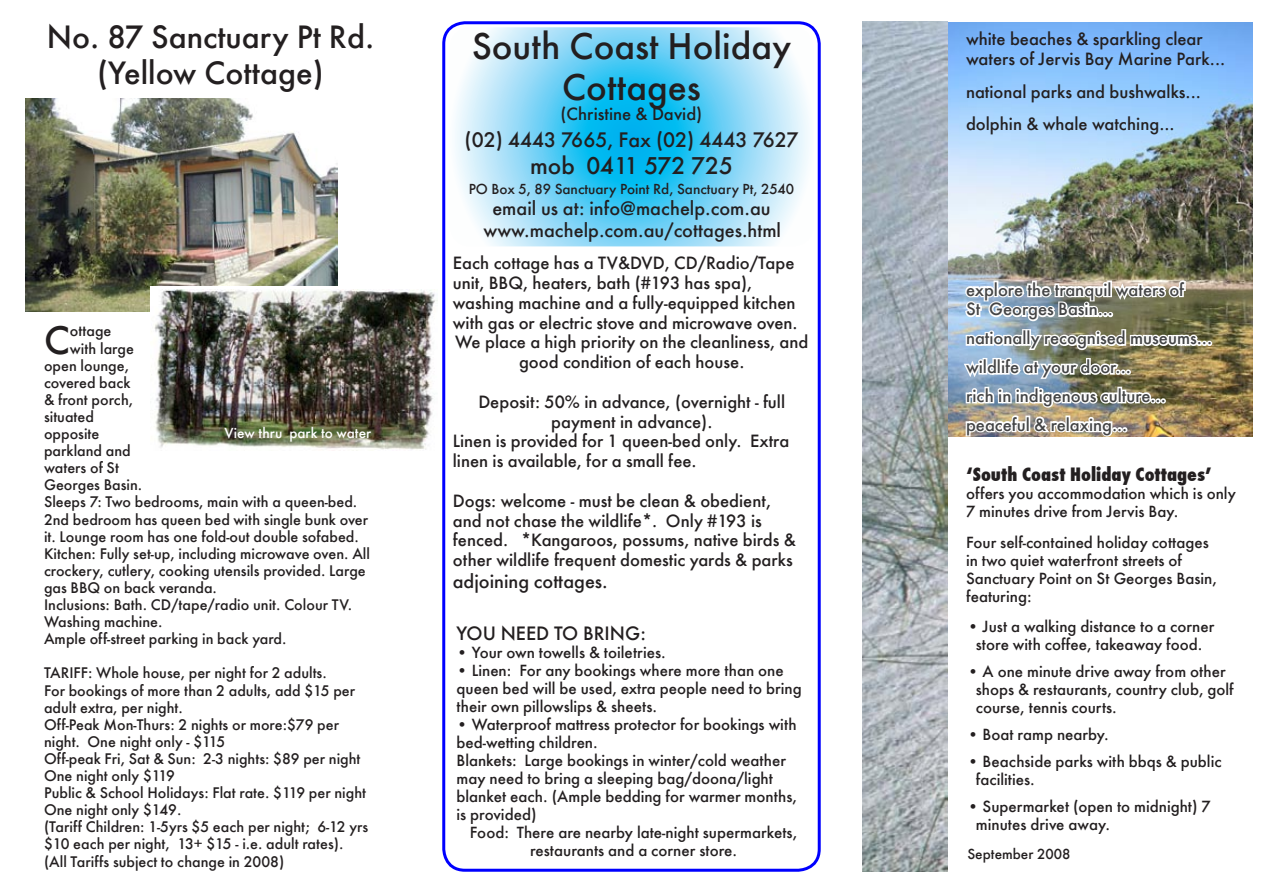
<style>
.page{position:relative;width:1263px;height:893px;background:#fff}
.page>*{position:absolute;margin:0;border:0;box-sizing:border-box;transform-origin:0 0}
.t1{font:500 36.9px "Futura";color:#231f20}
.t2{font:500 34.5px/41.4px "Futura";color:#231f20;text-align:center}
.t3{font:500 30px/36px "Futura";color:#231f20;text-align:center}
.t4{font:500 22.5px "Futura";color:#231f20}
.t5{font:500 19.5px "Futura";color:#231f20}
.t6{font:500 18px/21.6px "Futura";color:#231f20;text-align:center}
.t7{font:800 condensed 18px "Futura";color:#231f20}
.t8{font:500 16.5px/19.8px "Futura";color:#231f20}
.t9{font:500 16.5px/28.8px "Futura";color:#434445}
.t10{font:500 15px/18px "Futura";color:#231f20}
.t11{font:500 14.25px/17.1px "Futura";color:#231f20}
.t12{font:500 13.5px "Futura";color:#231f20}
.t13{font:500 13.5px "Futura";color:#fff}
</style>
<div class="page">
<img style="left:947px;top:23px;width:305px;height:414px">
<svg style="left:442px;top:21px;width:379px;height:849px"></svg>
<img style="left:962px;top:279px;width:253px;height:158px">
<svg style="left:450px;top:27px;width:363px;height:219px;background:#89daf7"></svg>
<img style="left:26px;top:98px;width:312px;height:214px">
<div style="left:150px;top:287px;width:288px;height:167px;background:#fff"></div>
<img style="left:154px;top:290px;width:284px;height:161px">
<img style="left:862px;top:21px;width:85px;height:851px">
<h3 class="t3" style="left:47px;top:18px;width:329px">No. 87 Sanctuary Pt Rd. (Yellow Cottage)</h3>
<h1 class="t1" style="left:44px;top:314px;width:27px">C</h1>
<p class="t11" style="left:70px;top:322px;width:43px">ottage</p>
<p class="t11" style="left:70px;top:339px;width:66px">with large</p>
<p class="t11" style="left:44px;top:357px;width:87px">open lounge,</p>
<p class="t11" style="left:44px;top:374px;width:88px">covered back</p>
<p class="t11" style="left:44px;top:391px;width:91px">&amp; front porch,</p>
<p class="t11" style="left:44px;top:408px;width:51px">situated</p>
<p class="t11" style="left:44px;top:425px;width:57px">opposite</p>
<p class="t11" style="left:44px;top:442px;width:88px">parkland and</p>
<p class="t11" style="left:44px;top:459px;width:77px">waters of St</p>
<p class="t11" style="left:44px;top:476px;width:100px">Georges Basin.</p>
<p class="t11" style="left:44px;top:493px;width:315px">Sleeps 7: Two bedrooms, main with a queen-bed.</p>
<p class="t11" style="left:44px;top:510px;width:326px">2nd bedroom has queen bed with single bunk over</p>
<p class="t11" style="left:44px;top:528px;width:316px">it. Lounge room has one fold-out double sofabed.</p>
<p class="t11" style="left:44px;top:545px;width:327px">Kitchen: Fully set-up, including microwave oven. All</p>
<p class="t11" style="left:44px;top:562px;width:323px">crockery, cutlery, cooking utensils provided. Large</p>
<p class="t11" style="left:44px;top:579px;width:174px">gas BBQ on back veranda.</p>
<p class="t11" style="left:44px;top:596px;width:310px">Inclusions: Bath. CD/tape/radio unit. Colour TV.</p>
<p class="t11" style="left:44px;top:613px;width:120px">Washing machine.</p>
<p class="t11" style="left:44px;top:630px;width:244px">Ample off-street parking in back yard.</p>
<p class="t11" style="left:44px;top:664px;width:326px">TARIFF: Whole house, per night for 2 adults.<br>For bookings of more than 2 adults, add $15 per adult extra, per night.<br>Off-Peak Mon-Thurs: 2 nights or more:$79 per night. One night only - $115<br>Off-peak Fri, Sat &amp; Sun: 2-3 nights: $89 per night One night only $119<br>Public &amp; School Holidays: Flat rate. $119 per night One night only $149.<br>(Tariff Children: 1-5yrs $5 each per night; 6-12 yrs $10 each per night, 13+ $15 - i.e. adult rates). (All Tariffs subject to change in 2008)</p>
<p class="t13" style="left:225px;top:424px;width:148px">View thru park to water</p>
<h2 class="t2" style="left:472px;top:25px;width:321px">South Coast Holiday<br>Cottages</h2>
<p class="t8" style="left:561px;top:104px;width:143px">(Christine &amp; David)</p>
<h3 class="t5" style="left:464px;top:126px;width:335px">(02) 4443 7665, Fax (02) 4443 7627</h3>
<h3 class="t4" style="left:530px;top:150px;width:204px">mob 0411 572 725</h3>
<p class="t12" style="left:469px;top:179px;width:327px">PO Box 5, 89 Sanctuary Point Rd, Sanctuary Pt, 2540</p>
<p class="t6" style="left:483px;top:198px;width:299px">email us at: info@machelp.com.au www.machelp.com.au/cottages.html</p>
<p class="t8" style="left:453px;top:253px;width:343px">Each cottage has a TV&amp;DVD, CD/Radio/Tape</p>
<p class="t8" style="left:453px;top:273px;width:301px">unit, BBQ, heaters, bath (#193 has spa),</p>
<p class="t8" style="left:453px;top:293px;width:344px">washing machine and a fully-equipped kitchen</p>
<p class="t8" style="left:453px;top:312px;width:346px">with gas or electric stove and microwave oven.</p>
<p class="t8" style="left:455px;top:332px;width:355px">We place a high priority on the cleanliness, and</p>
<p class="t8" style="left:519px;top:352px;width:227px">good condition of each house.</p>
<p class="t8" style="left:478px;top:392px;width:308px">Deposit: 50% in advance, (overnight - full</p>
<p class="t8" style="left:551px;top:411px;width:163px">payment in advance).</p>
<p class="t8" style="left:453px;top:431px;width:338px">Linen is provided for 1 queen-bed only. Extra</p>
<p class="t8" style="left:453px;top:451px;width:245px">linen is available, for a small fee.</p>
<p class="t8" style="left:453px;top:491px;width:344px">Dogs: welcome - must be clean &amp; obedient, and not chase the wildlife*. Only #193 is fenced. *Kangaroos, possums, native birds &amp; other wildlife frequent domestic yards &amp; parks</p>
<p class="t6" style="left:453px;top:570px;width:156px">adjoining cottages.</p>
<p class="t6" style="left:456px;top:622px;width:191px">YOU NEED TO BRING:</p>
<p class="t10" style="left:456px;top:643px;width:211px">• Your own towells &amp; toiletries.</p>
<p class="t10" style="left:456px;top:661px;width:347px">• Linen: For any bookings where more than one queen bed will be used, extra people need to bring their own pillowslips &amp; sheets.</p>
<p class="t10" style="left:456px;top:715px;width:342px">• Waterproof mattress protector for bookings with bed-wetting children.<br>Blankets: Large bookings in winter/cold weather may need to bring a sleeping bag/doona/light blanket each. (Ample bedding for warmer months, is provided)</p>
<p class="t10" style="left:470px;top:823px;width:329px;text-align:center">Food: There are nearby late-night supermarkets, restaurants and a corner store.</p>
<p class="t8" style="left:966px;top:29px;width:261px">white beaches &amp; sparkling clear waters of Jervis Bay Marine Park...</p>
<p class="t8" style="left:966px;top:75px;width:236px;line-height:32.4px">national parks and bushwalks... dolphin &amp; whale watching...</p>
<p class="t9" style="left:966px;top:279px;width:220px;line-height:19.8px">explore the tranquil waters of<br>St Georges Basin...</p>
<p class="t9" style="left:966px;top:324px;width:248px">nationally recognised museums... wildlife at your door...<br>rich in indigenous culture... peaceful &amp; relaxing...</p>
<p class="t7" style="left:966px;top:462px;width:247px">ʻSouth Coast Holiday Cottagesʼ</p>
<p class="t10" style="left:966px;top:484px;width:271px">offers you accommodation which is only<br>7 minutes drive from Jervis Bay.</p>
<p class="t10" style="left:966px;top:533px;width:253px">Four self-contained holiday cottages in two quiet waterfront streets of<br>Sanctuary Point on St Georges Basin, featuring:</p>
<p class="t10" style="left:967px;top:617px;width:248px;text-align:center">• Just a walking distance to a corner store with coffee, takeaway food.</p>
<p class="t10" style="left:976px;top:662px;width:259px;text-indent:-9px">• A one minute drive away from other shops &amp; restaurants, country club, golf course, tennis courts.</p>
<p class="t10" style="left:967px;top:725px;width:143px">• Boat ramp nearby.</p>
<p class="t10" style="left:976px;top:752px;width:247px;text-indent:-9px">• Beachside parks with bbqs &amp; public facilities.</p>
<p class="t10" style="left:976px;top:797px;width:236px;text-indent:-9px">• Supermarket (open to midnight) 7 minutes drive away.</p>
<p class="t12" style="left:967px;top:845px;width:104px">September 2008</p>
</div>
